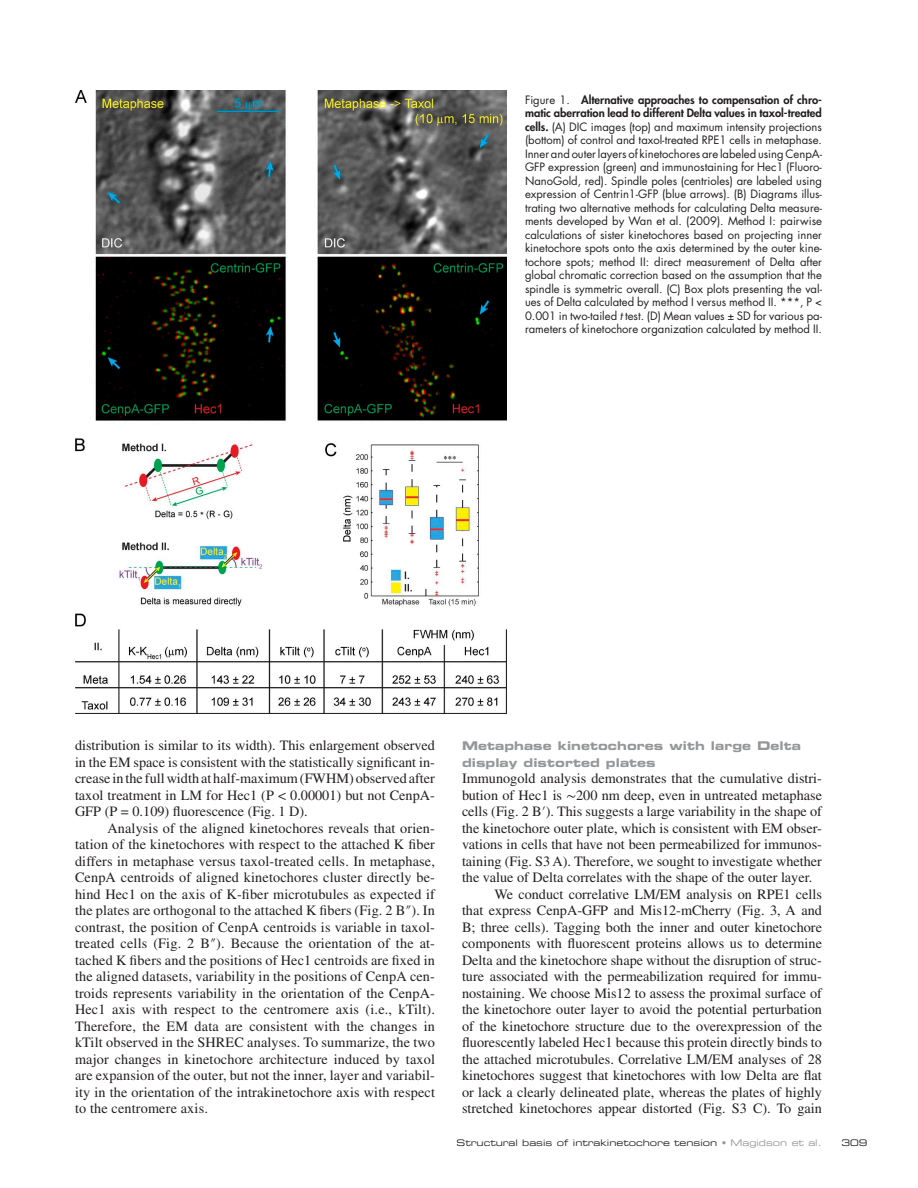
<style>
.page{position:relative;width:918px;height:1188px;background:#fff}
.page>*{position:absolute;margin:0;border:0;box-sizing:border-box;transform-origin:0 0}
.t1{font:14.25px/16.5px "Times LT Std";color:#231f20;text-align:justify}
.t2{font:12px/16.5px "Eurostile LT Std Bold Ex 2";letter-spacing:.005em;color:#949698}
.t3{font:11.25px/13.5px "Futura Std";color:#231f20;text-align:justify}
.t4{font:9px "Eurostile LT Std Ex 2";color:#231f20}
.s1{font-weight:800}
.s2{font-style:italic}
.s3{font-family:"STIX General"}
.s4{color:#949698}
</style>
<div class="page">
<img style="left:75px;top:90px;width:432px;height:623px">
<p class="t3" style="left:525px;top:93px;width:299px">Figure 1. <span class="s1">Alternative approaches to compensation of chro&shy;matic aberration lead to different Delta values in taxol-treated cells.</span> (A) DIC images (top) and maximum intensity projections (bottom) of control and taxol-treated RPE1 cells in metaphase.<br>Inner and outer layers of kinetochores are labeled using CenpA-GFP expression (green) and immunostaining for Hec1 (Fluoro-NanoGold, red). Spindle poles (centrioles) are labeled using expression of Centrin1-GFP (blue arrows). (B) Diagrams illus&shy;trating two alternative methods for calculating Delta measure&shy;ments developed by Wan et al. (2009). Method I: pairwise calculations of sister kinetochores based on projecting inner kinetochore spots onto the axis determined by the outer kine&shy;tochore spots; method II: direct measurement of Delta after global chromatic correction based on the assumption that the spindle is symmetric overall. (C) Box plots presenting the val&shy;ues of Delta calculated by method I versus method II. ***, P &lt; 0.001 in two-tailed <span class="s2">t</span> test. (D) Mean values ± SD for various pa&shy;rameters of kinetochore organization calculated by method II.</p>
<p class="t1" style="left:75px;top:737px;width:362px">distribution is similar to its width). This enlargement observed in the EM space is consistent with the statistically significant in&shy;crease in the full width at half-maximum (FWHM) observed after taxol treatment in LM for Hec1 (P &lt; 0.00001) but not CenpA-GFP (P = 0.109) fluorescence (Fig. 1 D).</p>
<p class="t1" style="left:75px;top:819px;width:362px;text-indent:32px">Analysis of the aligned kinetochores reveals that orien&shy;tation of the kinetochores with respect to the attached K fiber differs in metaphase versus taxol-treated cells. In metaphase, CenpA centroids of aligned kinetochores cluster directly be&shy;hind Hec1 on the axis of K-fiber microtubules as expected if the plates are orthogonal to the attached K fibers (Fig. 2 B<span class="s3">″</span>). In contrast, the position of CenpA centroids is variable in taxol&shy;treated cells (Fig. 2 B<span class="s3">″</span>). Because the orientation of the at&shy;tached K fibers and the positions of Hec1 centroids are fixed in the aligned datasets, variability in the positions of CenpA cen&shy;troids represents variability in the orientation of the CenpA-Hec1 axis with respect to the centromere axis (i.e., kTilt).<br>Therefore, the EM data are consistent with the changes in kTilt observed in the SHREC analyses. To summarize, the two major changes in kinetochore architecture induced by taxol are expansion of the outer, but not the inner, layer and variabil&shy;ity in the orientation of the intrakinetochore axis with respect to the centromere axis.</p>
<p class="t2" style="left:462px;top:737px;width:341px">Metaphase kinetochores with large Delta display distorted plates</p>
<p class="t1" style="left:462px;top:770px;width:361px">Immunogold analysis demonstrates that the cumulative distri-</p>
<p class="t1" style="left:462px;top:786px;width:362px">bution of Hec1 is <span class="s3">∼</span>200 nm deep, even in untreated metaphase</p>
<p class="t1" style="left:462px;top:803px;width:361px">cells (Fig. 2 B<span class="s3">′</span>). This suggests a large variability in the shape of</p>
<p class="t1" style="left:462px;top:819px;width:361px">the kinetochore outer plate, which is consistent with EM obser-</p>
<p class="t1" style="left:462px;top:836px;width:362px">vations in cells that have not been permeabilized for immunos-</p>
<p class="t1" style="left:462px;top:852px;width:361px">taining (Fig. S3 A). Therefore, we sought to investigate whether</p>
<p class="t1" style="left:462px;top:869px;width:352px">the value of Delta correlates with the shape of the outer layer.</p>
<p class="t1" style="left:494px;top:885px;width:329px">We conduct correlative LM/EM analysis on RPE1 cells</p>
<p class="t1" style="left:462px;top:902px;width:361px">that express CenpA-GFP and Mis12-mCherry (Fig. 3, A and</p>
<p class="t1" style="left:462px;top:918px;width:361px">B; three cells). Tagging both the inner and outer kinetochore</p>
<p class="t1" style="left:462px;top:935px;width:362px">components with fluorescent proteins allows us to determine</p>
<p class="t1" style="left:462px;top:951px;width:361px">Delta and the kinetochore shape without the disruption of struc-</p>
<p class="t1" style="left:462px;top:968px;width:362px">ture associated with the permeabilization required for immu-</p>
<p class="t1" style="left:462px;top:984px;width:362px">nostaining. We choose Mis12 to assess the proximal surface of</p>
<p class="t1" style="left:462px;top:1001px;width:361px">the kinetochore outer layer to avoid the potential perturbation</p>
<p class="t1" style="left:462px;top:1017px;width:362px">of the kinetochore structure due to the overexpression of the</p>
<p class="t1" style="left:462px;top:1034px;width:361px">fluorescently labeled Hec1 because this protein directly binds to</p>
<p class="t1" style="left:462px;top:1050px;width:362px">the attached microtubules. Correlative LM/EM analyses of 28</p>
<p class="t1" style="left:462px;top:1067px;width:361px">kinetochores suggest that kinetochores with low Delta are flat</p>
<p class="t1" style="left:462px;top:1083px;width:362px">or lack a clearly delineated plate, whereas the plates of highly</p>
<p class="t1" style="left:462px;top:1100px;width:361px">stretched kinetochores appear distorted (Fig. S3 C). To gain</p>
<p class="t4" style="left:457px;top:1136px;width:367px">Structural basis of intrakinetochore tension <span class="s4">• Magidson et al.</span></p>
<p class="t4" style="left:841px;top:1136px;width:28px">309</p>
</div>
